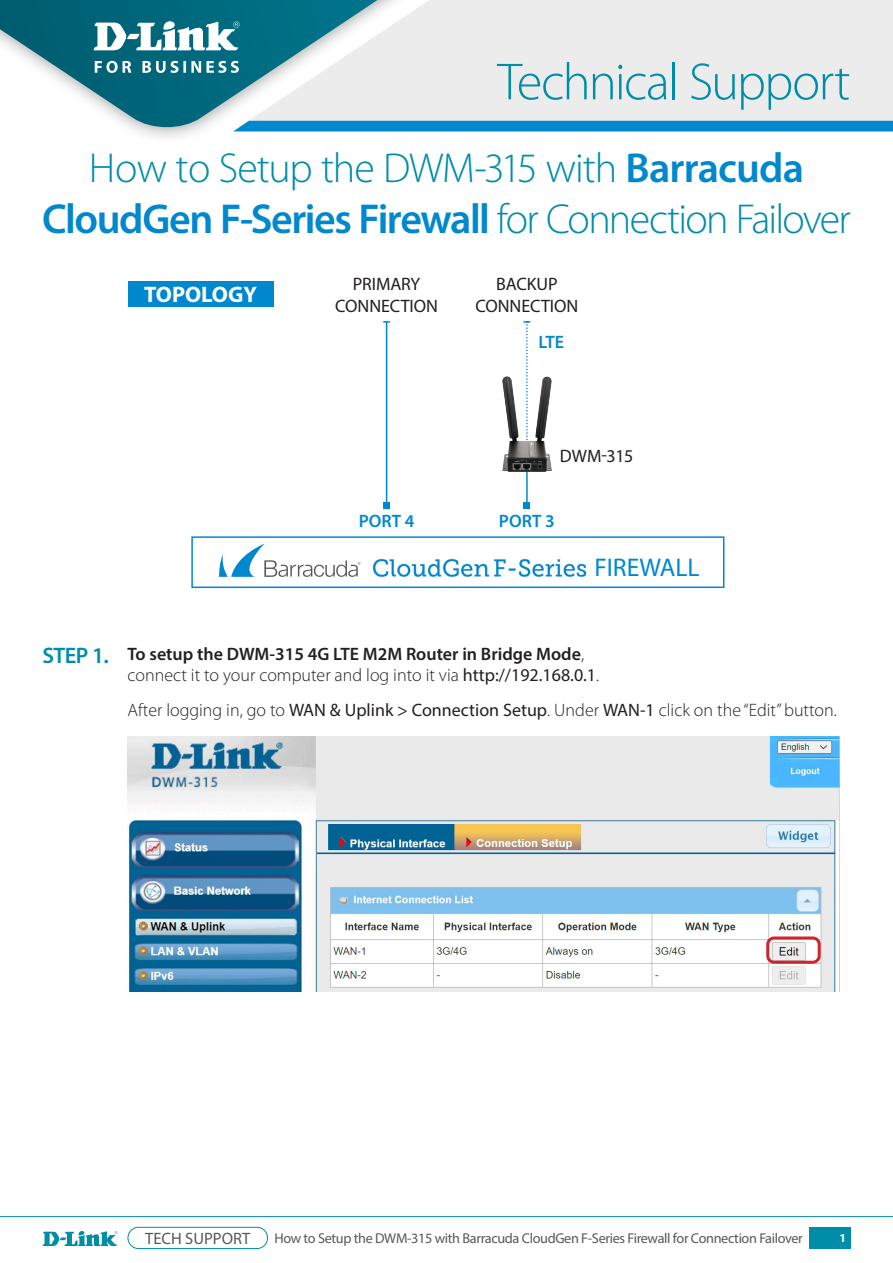
<style>
.page{position:relative;width:893px;height:1263px;background:#fff}
.page>*{position:absolute;margin:0;border:0;box-sizing:border-box;transform-origin:0 0}
.t1{font:300 52.5px "Myriad Pro";letter-spacing:-.035em;color:#008da8}
.t2{font:600 42px "Myriad Pro";letter-spacing:-.035em;color:#0088ce}
.t3{font:300 42px "Myriad Pro";letter-spacing:-.025em;color:#008da8}
.t4{font:25.65px "Myriad Pro";color:#0088ce}
.Main_Body{font:700 22.5px "Myriad Pro";color:#fff}
.t5{font:600 22.5px "Myriad Pro";color:#008da8}
.t6{font:300 18px "Myriad Pro";color:#231f20}
.t7{font:600 18px "Myriad Pro";color:#231f20}
.t8{font:18px "Myriad Pro";letter-spacing:-.005em;color:#231f20}
.t9{font:600 18px "Myriad Pro";color:#0088ce}
.Main_Body-2{font:16.5px "Myriad Pro";color:#57585a}
.Main_Body-3{font:14.25px "Myriad Pro";letter-spacing:-.025em;color:#57585a}
.Main_Body-4{font:700 12px "Myriad Pro";color:#fff}
.s1{font-weight:600;color:#0088ce}
.s2{font-weight:300;color:#008da8}
.s3{font-weight:300}
.s4{font-weight:400}
</style>
<div class="page">
<div style="left:0;top:0;width:767px;height:144px;background:#231f20;opacity:.45"></div>
<svg style="left:0;top:0;width:239px;height:130px"></svg>
<svg style="left:239px;top:0;width:654px;height:509px"></svg>
<div style="left:233px;top:121px;width:660px;height:10px;background:#0088ce"></div>
<div style="left:128px;top:1227px;width:140px;height:22px;border:1px solid #008da8;border-radius:11px"></div>
<div style="left:809px;top:1227px;width:41px;height:21px;background:#008da8"></div>
<svg style="left:42px;top:1231px;width:76px;height:15px"></svg>
<hr style="left:0;top:1216px;width:893px;height:1px;background:#008da8">
<svg style="left:93px;top:21px;width:147px;height:30px"></svg>
<svg style="left:95px;top:61px;width:144px;height:12px"></svg>
<div style="left:128px;top:281px;width:145px;height:26px;background:#0088ce"></div>
<div style="left:191px;top:536px;width:533px;height:52px;border:2px solid #0088ce"></div>
<svg style="left:219px;top:544px;width:142px;height:33px"></svg>
<img style="left:373px;top:558px;width:116px;height:19px">
<img style="left:489px;top:558px;width:98px;height:19px">
<hr style="left:386px;top:322px;width:1px;height:183px;background:#0088ce">
<svg style="left:383px;top:321px;width:7px;height:2px"></svg>
<svg style="left:384px;top:502px;width:6px;height:6px"></svg>
<hr style="left:526px;top:460px;width:2px;height:45px;background:#0088ce">
<svg style="left:524px;top:502px;width:6px;height:6px"></svg>
<svg style="left:524px;top:321px;width:6px;height:49px"></svg>
<img style="left:496px;top:370px;width:62px;height:107px">
<img style="left:128px;top:736px;width:711px;height:256px">
<div style="left:766px;top:936px;width:55px;height:28px;border:3px solid #d1232a;border-radius:6px"></div>
<p class="t1" style="left:497px;top:50px;width:354px">Technical Support</p>
<p class="t3" style="left:89px;top:143px;width:717px">How to Setup the DWM-315 with <span class="s1">Barracuda</span></p>
<p class="t2" style="left:42px;top:192px;width:810px">CloudGen F-Series Firewall <span class="s2">for Connection Failover</span></p>
<p class="Main_Body" style="left:144px;top:280px;width:114px">TOPOLOGY</p>
<p class="t8" style="left:353px;top:273px;width:69px">PRIMARY</p>
<p class="t8" style="left:335px;top:294px;width:104px">CONNECTION</p>
<p class="t8" style="left:496px;top:273px;width:63px">BACKUP</p>
<p class="t8" style="left:476px;top:294px;width:104px">CONNECTION</p>
<p class="t9" style="left:538px;top:331px;width:27px">LTE</p>
<p class="t8" style="left:560px;top:445px;width:75px">DWM-315</p>
<p class="t9" style="left:359px;top:510px;width:57px">PORT 4</p>
<p class="t9" style="left:499px;top:510px;width:57px">PORT 3</p>
<p class="t4" style="left:594px;top:552px;width:107px">FIREWALL</p>
<p class="t5" style="left:43px;top:641px;width:68px">STEP 1.</p>
<p class="t7" style="left:128px;top:642px;width:458px">To setup the DWM-315 4G LTE M2M Router in Bridge Mode<span class="s3">,</span></p>
<p class="t6" style="left:128px;top:665px;width:473px">connect it to your computer and log into it via <span class="s4">http://192.168.0.1</span>.</p>
<p class="t6" style="left:128px;top:699px;width:711px">After logging in, go to <span class="s4">WAN &amp; Uplink &gt; Connection Setup</span>. Under <span class="s4">WAN-1</span> click on the “Edit” button.</p>
<p class="Main_Body-2" style="left:145px;top:1228px;width:107px">TECH SUPPORT</p>
<p class="Main_Body-3" style="left:274px;top:1230px;width:530px">How to Setup the DWM-315 with Barracuda CloudGen F-Series Firewall for Connection Failover</p>
<p class="Main_Body-4" style="left:839px;top:1230px;width:8px">1</p>
</div>
